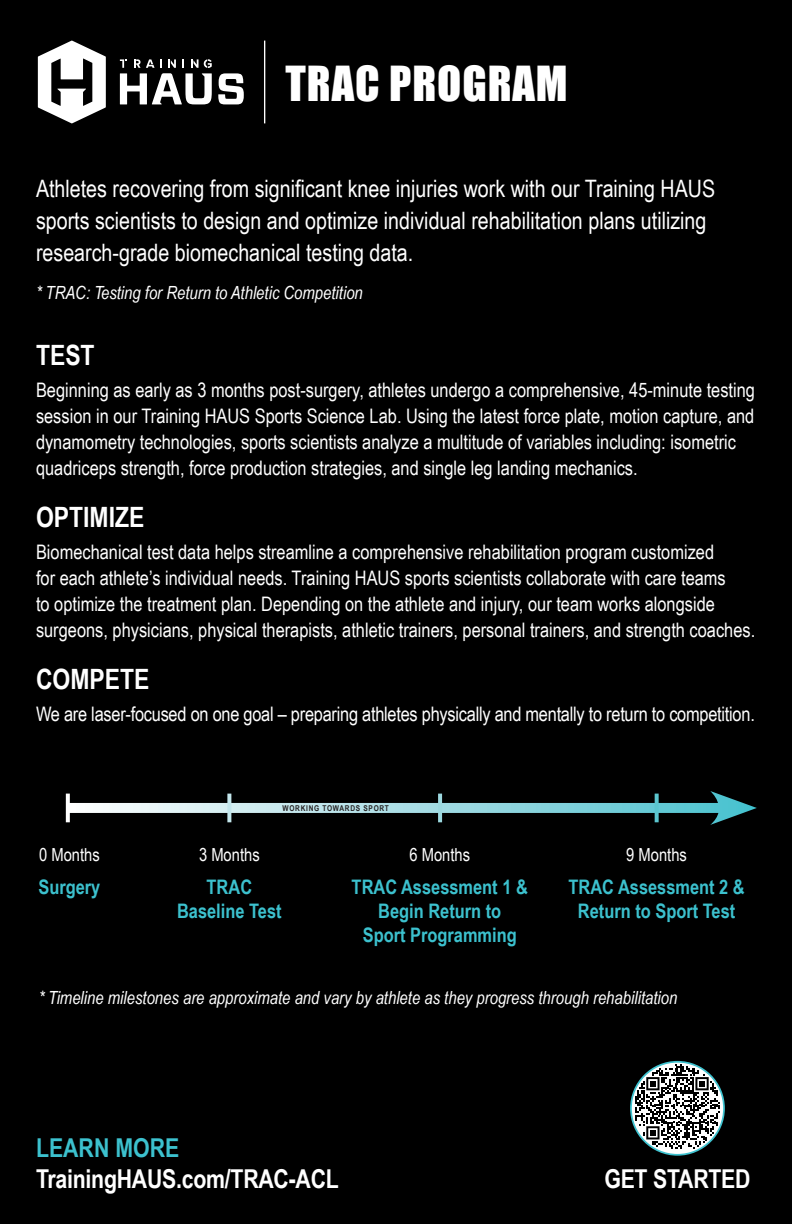
<style>
.page{position:relative;width:792px;height:1224px;background:#000}
.page>*{position:absolute;margin:0;border:0;box-sizing:border-box;transform-origin:0 0}
.t1{font:44.4px "Impact";letter-spacing:.02em;color:#fff}
.t2{font:700 28px "Arial Narrow";color:#fff}
.t3{font:700 26px "Arial Narrow";letter-spacing:-.01em;color:#fff}
.t4{font:700 26px "Arial Narrow";color:#3cc1ce}
.t5{font:24px/32px "Arial Narrow";color:#fff}
.t6{font:20px/26px "Arial Narrow";color:#fff}
.t7{font:700 20px/24px "Arial Narrow";color:#3cc1ce;text-align:center}
.t8{font:italic 18.2px "Arial Narrow";color:#fff}
.t9{font:18px "Arial Narrow";color:#fff}
.t10{font:700 8px "Arial Narrow";letter-spacing:.09em;color:#231f20}
</style>
<div class="page">
<svg style="left:70px;top:803px;width:640px;height:10px"></svg>
<svg style="left:710px;top:791px;width:47px;height:34px"></svg>
<svg style="left:66px;top:794px;width:4px;height:28px"></svg>
<svg style="left:227px;top:794px;width:4px;height:28px"></svg>
<svg style="left:438px;top:794px;width:4px;height:28px"></svg>
<svg style="left:655px;top:794px;width:4px;height:28px"></svg>
<svg style="left:38px;top:41px;width:68px;height:82px"></svg>
<svg style="left:218px;top:73px;width:26px;height:31px"></svg>
<svg style="left:120px;top:59px;width:92px;height:45px"></svg>
<hr style="left:264px;top:41px;width:1px;height:82px;background:#fff">
<svg style="left:630px;top:1061px;width:95px;height:95px"></svg>
<p class="t1" style="left:286px;top:49px;width:284px">TRAC PROGRAM</p>
<p class="t5" style="left:36px;top:171px;width:681px">Athletes recovering from significant knee injuries work with our Training HAUS sports scientists to design and optimize individual rehabilitation plans utilizing research-grade biomechanical testing data.</p>
<p class="t8" style="left:36px;top:280px;width:328px">* TRAC: Testing for Return to Athletic Competition</p>
<p class="t2" style="left:36px;top:334px;width:60px">TEST</p>
<p class="t6" style="left:36px;top:377px;width:721px">Beginning as early as 3 months post-surgery, athletes undergo a comprehensive, 45-minute testing session in our Training HAUS Sports Science Lab. Using the latest force plate, motion capture, and dynamometry technologies, sports scientists analyze a multitude of variables including: isometric quadriceps strength, force production strategies, and single leg landing mechanics.</p>
<p class="t2" style="left:36px;top:496px;width:110px">OPTIMIZE</p>
<p class="t6" style="left:36px;top:538px;width:721px">Biomechanical test data helps streamline a comprehensive rehabilitation program customized<br>for each athlete’s individual needs. Training HAUS sports scientists collaborate with care teams<br>to optimize the treatment plan. Depending on the athlete and injury, our team works alongside surgeons, physicians, physical therapists, athletic trainers, personal trainers, and strength coaches.</p>
<p class="t2" style="left:36px;top:658px;width:115px">COMPETE</p>
<p class="t6" style="left:36px;top:700px;width:720px">We are laser-focused on one goal – preparing athletes physically and mentally to return to competition.</p>
<p class="t9" style="left:39px;top:842px;width:62px">0 Months</p>
<p class="t7" style="left:38px;top:874px;width:63px">Surgery</p>
<p class="t10" style="left:283px;top:802px;width:108px">WORKING TOWARDS SPORT</p>
<p class="t9" style="left:199px;top:842px;width:62px">3 Months</p>
<p class="t7" style="left:177px;top:874px;width:106px">TRAC<br>Baseline Test</p>
<p class="t9" style="left:409px;top:841px;width:62px">6 Months</p>
<p class="t7" style="left:352px;top:874px;width:178px">TRAC Assessment 1 &amp;<br>Begin Return to<br>Sport Programming</p>
<p class="t9" style="left:626px;top:842px;width:62px">9 Months</p>
<p class="t7" style="left:569px;top:874px;width:178px">TRAC Assessment 2 &amp;<br>Return to Sport Test</p>
<p class="t8" style="left:39px;top:985px;width:640px">* Timeline milestones are approximate and vary by athlete as they progress through rehabilitation</p>
<p class="t4" style="left:36px;top:1128px;width:145px">LEARN MORE</p>
<p class="t3" style="left:36px;top:1159px;width:304px">TrainingHAUS.com/TRAC-ACL</p>
<p class="t3" style="left:604px;top:1159px;width:148px">GET STARTED</p>
</div>
